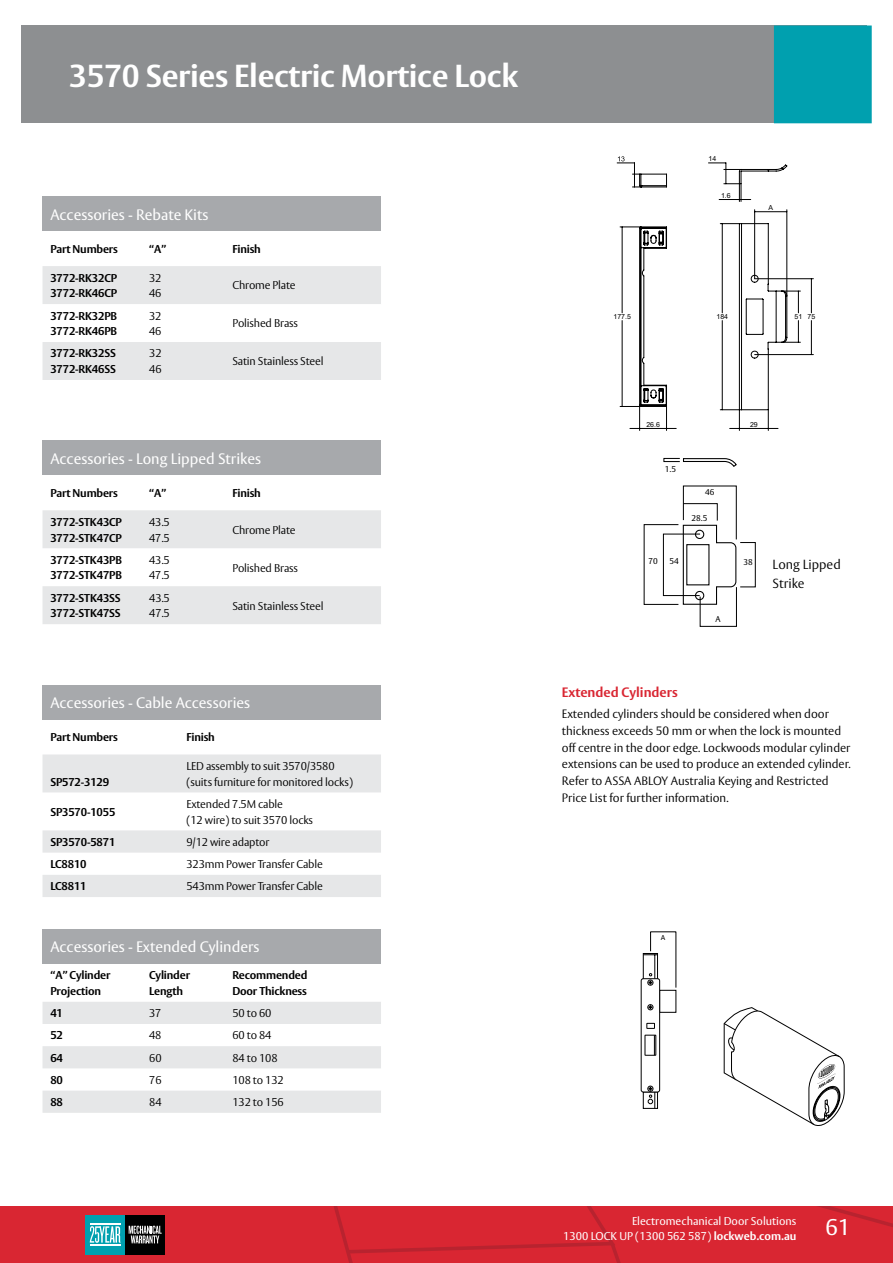
<style>
.page{position:relative;width:893px;height:1263px;background:#fff}
.page>*{position:absolute;margin:0;border:0;box-sizing:border-box;transform-origin:0 0}
.t1{font:700 31.5px "ASSA Vesta";letter-spacing:-.01em;color:#fff}
.t2{font:22.5px "ASSA Vesta";color:#fff}
.t3{font:15px "ASSA Vesta";color:#fff}
.t4{font:700 13.5px "ASSA Vesta";color:#d92632}
.t5{font:300 13.05px/19.6px "ASSA Vesta";color:#000}
.t6{font:300 12px/16.8px "ASSA Vesta";color:#000}
.t7{font:300 11.25px/15.8px "ASSA Vesta";letter-spacing:-.015em;color:#000}
.t8{font:700 11.25px/15.8px "ASSA Vesta";letter-spacing:-.015em;color:#000}
.t9{font:11.25px/15px "ASSA Vesta";color:#fff;text-align:right}
.t10{font:8.4px "ASSA Vesta";color:#000}
.t11{font:6.9px "Arial";color:#000}
.t12{font:6.75px "Helvetica";color:#000}
.s1{font-weight:700}
</style>
<div class="page">
<div style="left:21px;top:26px;width:846px;height:97px;background:#8d8f91"></div>
<div style="left:774px;top:26px;width:98px;height:97px;background:#00a0af"></div>
<svg style="left:0;top:1206px;width:893px;height:57px;background:#cd2a36"></svg>
<hr style="left:90px;top:1224px;width:30px;height:1px;background:#fff">
<hr style="left:90px;top:1244px;width:30px;height:1px;background:#fff">
<svg style="left:683px;top:458px;width:54px;height:9px"></svg>
<div style="left:663px;top:534px;width:37px;height:62px;border:1px solid #000"></div>
<div style="left:664px;top:458px;width:16px;height:4px;border:1px solid #000"></div>
<div style="left:644px;top:524px;width:35px;height:81px;border:1px solid #000"></div>
<svg style="left:682px;top:486px;width:55px;height:141px"></svg>
<div style="left:43px;top:440px;width:338px;height:35px;background:#a7a9ac"></div>
<svg style="left:43px;top:510px;width:338px;height:114px"></svg>
<div style="left:43px;top:196px;width:338px;height:35px;background:#a7a9ac"></div>
<svg style="left:43px;top:266px;width:338px;height:114px"></svg>
<div style="left:43px;top:685px;width:338px;height:35px;background:#a7a9ac"></div>
<svg style="left:43px;top:754px;width:338px;height:143px;fill:#e6e7e8"></svg>
<div style="left:659px;top:990px;width:17px;height:23px;background:#fff;border:1px solid #000"></div>
<svg style="left:647px;top:1093px;width:9px;height:14px"></svg>
<div style="left:643px;top:1091px;width:15px;height:18px;border:1px solid #000"></div>
<div style="left:641px;top:978px;width:19px;height:114px;border:1px solid #000;border-radius:2px"></div>
<div style="left:645px;top:1035px;width:11px;height:21px;border:1px solid #000"></div>
<svg style="left:654px;top:1035px;width:1px;height:20px"></svg>
<div style="left:646px;top:1023px;width:9px;height:6px;border:1px solid #000"></div>
<svg style="left:648px;top:1004px;width:5px;height:6px"></svg>
<svg style="left:643px;top:932px;width:33px;height:56px"></svg>
<svg style="left:648px;top:1086px;width:7px;height:23px"></svg>
<svg style="left:723px;top:1007px;width:122px;height:119px"></svg>
<div style="left:43px;top:929px;width:338px;height:35px;background:#a7a9ac"></div>
<svg style="left:43px;top:1002px;width:338px;height:111px"></svg>
<hr style="left:787px;top:210px;width:1px;height:86px;background:#000">
<hr style="left:754px;top:210px;width:1px;height:69px;background:#000">
<hr style="left:755px;top:211px;width:32px;height:1px;background:#000">
<hr style="left:755px;top:278px;width:58px;height:1px;background:#000">
<hr style="left:755px;top:354px;width:58px;height:1px;background:#000">
<hr style="left:811px;top:279px;width:1px;height:34px;background:#000">
<hr style="left:811px;top:321px;width:1px;height:34px;background:#000">
<svg style="left:620px;top:223px;width:180px;height:207px"></svg>
<svg style="left:617px;top:156px;width:171px;height:45px"></svg>
<h1 class="t1" style="left:69px;top:56px;width:450px">3570 Series Electric Mortice Lock</h1>
<h3 class="t3" style="left:50px;top:205px;width:160px">Accessories - Rebate Kits</h3>
<p class="t8" style="left:50px;top:242px;width:69px">Part Numbers</p>
<p class="t8" style="left:149px;top:242px;width:19px">“A”</p>
<p class="t8" style="left:232px;top:242px;width:30px">Finish</p>
<p class="t8" style="left:50px;top:270px;width:68px">3772-RK32CP<br>3772-RK46CP</p>
<p class="t7" style="left:149px;top:270px;width:14px">32<br>46</p>
<p class="t7" style="left:232px;top:278px;width:65px">Chrome Plate</p>
<p class="t8" style="left:50px;top:308px;width:68px">3772-RK32PB<br>3772-RK46PB</p>
<p class="t7" style="left:149px;top:308px;width:14px">32<br>46</p>
<p class="t7" style="left:232px;top:316px;width:67px">Polished Brass</p>
<p class="t8" style="left:50px;top:346px;width:67px">3772-RK32SS<br>3772-RK46SS</p>
<p class="t7" style="left:149px;top:346px;width:14px">32<br>46</p>
<p class="t7" style="left:232px;top:354px;width:93px">Satin Stainless Steel</p>
<h3 class="t3" style="left:50px;top:449px;width:212px">Accessories - Long Lipped Strikes</h3>
<p class="t8" style="left:50px;top:486px;width:69px">Part Numbers</p>
<p class="t8" style="left:149px;top:486px;width:19px">“A”</p>
<p class="t8" style="left:232px;top:486px;width:30px">Finish</p>
<p class="t8" style="left:50px;top:514px;width:73px">3772-STK43CP<br>3772-STK47CP</p>
<p class="t7" style="left:149px;top:514px;width:22px">43.5<br>47.5</p>
<p class="t7" style="left:232px;top:522px;width:65px">Chrome Plate</p>
<p class="t8" style="left:50px;top:552px;width:73px">3772-STK43PB<br>3772-STK47PB</p>
<p class="t7" style="left:149px;top:552px;width:22px">43.5<br>47.5</p>
<p class="t7" style="left:232px;top:560px;width:67px">Polished Brass</p>
<p class="t8" style="left:50px;top:590px;width:72px">3772-STK43SS<br>3772-STK47SS</p>
<p class="t7" style="left:149px;top:590px;width:22px">43.5<br>47.5</p>
<p class="t7" style="left:232px;top:598px;width:93px">Satin Stainless Steel</p>
<h3 class="t3" style="left:50px;top:694px;width:201px">Accessories - Cable Accessories</h3>
<p class="t8" style="left:50px;top:730px;width:69px">Part Numbers</p>
<p class="t8" style="left:186px;top:730px;width:30px">Finish</p>
<p class="t8" style="left:50px;top:774px;width:60px">SP572-3129</p>
<p class="t7" style="left:186px;top:759px;width:168px">LED assembly to suit 3570/3580 (suits furniture for monitored locks)</p>
<p class="t8" style="left:50px;top:804px;width:67px">SP3570-1055</p>
<p class="t7" style="left:186px;top:797px;width:128px">Extended 7.5M cable<br>(12 wire) to suit 3570 locks</p>
<p class="t8" style="left:50px;top:834px;width:67px">SP3570-5871</p>
<p class="t7" style="left:186px;top:834px;width:85px">9/12 wire adaptor</p>
<p class="t8" style="left:50px;top:857px;width:38px">LC8810</p>
<p class="t7" style="left:186px;top:857px;width:138px">323mm Power Transfer Cable</p>
<p class="t8" style="left:50px;top:879px;width:38px">LC8811</p>
<p class="t7" style="left:186px;top:879px;width:138px">543mm Power Transfer Cable</p>
<h3 class="t3" style="left:50px;top:938px;width:211px">Accessories - Extended Cylinders</h3>
<p class="t8" style="left:50px;top:968px;width:62px">“A” Cylinder<br>Projection</p>
<p class="t8" style="left:149px;top:968px;width:42px">Cylinder<br>Length</p>
<p class="t8" style="left:232px;top:968px;width:77px">Recommended<br>Door Thickness</p>
<p class="t8" style="left:50px;top:1006px;width:14px">41</p>
<p class="t7" style="left:149px;top:1006px;width:14px">37</p>
<p class="t7" style="left:232px;top:1006px;width:41px">50 to 60</p>
<p class="t8" style="left:50px;top:1028px;width:14px">52</p>
<p class="t7" style="left:149px;top:1028px;width:14px">48</p>
<p class="t7" style="left:232px;top:1028px;width:41px">60 to 84</p>
<p class="t8" style="left:50px;top:1050px;width:14px">64</p>
<p class="t7" style="left:149px;top:1050px;width:14px">60</p>
<p class="t7" style="left:232px;top:1050px;width:47px">84 to 108</p>
<p class="t8" style="left:50px;top:1072px;width:14px">80</p>
<p class="t7" style="left:149px;top:1072px;width:14px">76</p>
<p class="t7" style="left:232px;top:1072px;width:53px">108 to 132</p>
<p class="t8" style="left:50px;top:1095px;width:14px">88</p>
<p class="t7" style="left:149px;top:1095px;width:14px">84</p>
<p class="t7" style="left:232px;top:1095px;width:53px">132 to 156</p>
<p class="t11" style="left:708px;top:155px;width:9px">14</p>
<p class="t11" style="left:721px;top:192px;width:11px">1.6</p>
<p class="t11" style="left:768px;top:204px;width:6px">A</p>
<p class="t11" style="left:613px;top:313px;width:19px">177.5</p>
<p class="t11" style="left:716px;top:313px;width:13px">184</p>
<p class="t11" style="left:794px;top:313px;width:22px">51 75</p>
<p class="t11" style="left:646px;top:421px;width:15px">26.6</p>
<p class="t11" style="left:750px;top:421px;width:9px">29</p>
<p class="t10" style="left:665px;top:464px;width:13px">1.5</p>
<p class="t10" style="left:705px;top:486px;width:11px">46</p>
<p class="t10" style="left:691px;top:513px;width:17px">28.5</p>
<p class="t10" style="left:648px;top:556px;width:11px">70</p>
<p class="t10" style="left:669px;top:555px;width:11px">54</p>
<p class="t10" style="left:743px;top:557px;width:11px">38</p>
<p class="t10" style="left:715px;top:614px;width:7px">A</p>
<p class="t5" style="left:773px;top:555px;width:70px">Long Lipped<br>Strike</p>
<p class="t4" style="left:562px;top:684px;width:117px">Extended Cylinders</p>
<p class="t6" style="left:562px;top:706px;width:290px">Extended cylinders should be considered when door thickness exceeds 50 mm or when the lock is mounted off centre in the door edge. Lockwoods modular cylinder extensions can be used to produce an extended cylinder.<br>Refer to ASSA ABLOY Australia Keying and Restricted Price List for further information.</p>
<p class="t12" style="left:661px;top:933px;width:6px">A</p>
<p class="t9" style="left:563px;top:1214px;width:235px">Electromechanical Door Solutions<br>1300 LOCK UP (1300 562 587) <span class="s1">lockweb.com.au</span></p>
<h2 class="t2" style="left:825px;top:1214px;width:26px">61</h2>
</div>
